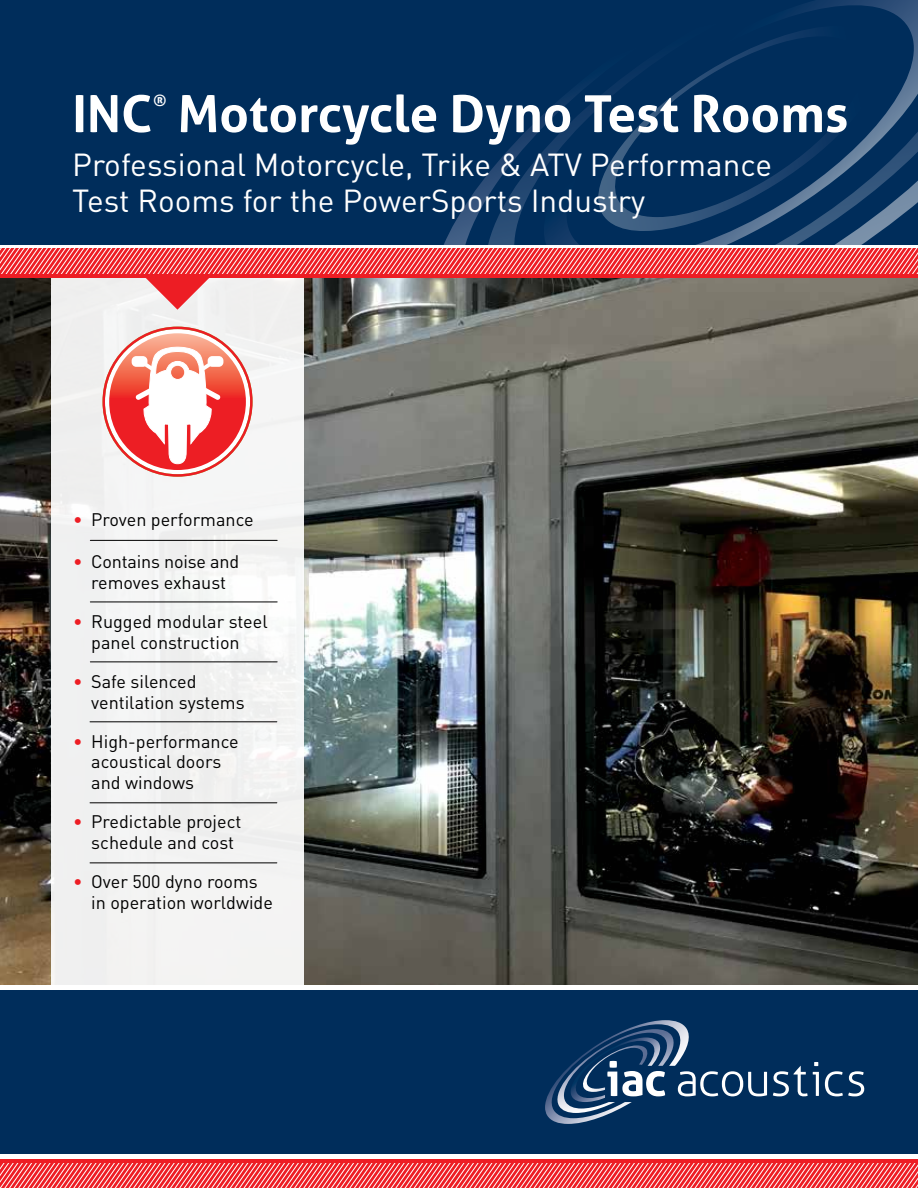
<style>
.page{position:relative;width:918px;height:1188px;background:#fff}
.page>*{position:absolute;margin:0;border:0;box-sizing:border-box;transform-origin:0 0}
.t1{font:700 51px "Aller";color:#fff}
.t2{font:31.5px/36px "DIN Pro";color:#fff}
.t3{font:18px/21px "DIN Pro";color:#000;text-align:center}
.t4{font:700 15.75px "Aller";color:#fff}
.s1{font-weight:700;color:#ed1d24}
</style>
<div class="page">
<div style="left:0;top:0;width:918px;height:245px;background:#002d5b"></div>
<svg style="left:444px;top:177px;width:42px;height:67px"></svg>
<svg style="left:486px;top:114px;width:58px;height:130px"></svg>
<svg style="left:544px;top:0;width:374px;height:244px"></svg>
<svg style="left:598px;top:26px;width:285px;height:205px"></svg>
<div style="left:0;top:989px;width:918px;height:167px;background:#002d5b"></div>
<div style="left:0;top:1159px;width:918px;height:29px;background:#ed1d24"></div>
<svg style="left:0;top:1163px;width:918px;height:25px"></svg>
<div style="left:0;top:1154px;width:918px;height:5px;background:#fff"></div>
<img style="left:0;top:310px;width:918px;height:675px">
<div style="left:51px;top:277px;width:253px;height:710px;background:#f3f3f2"></div>
<svg style="left:104px;top:328px;width:147px;height:147px;fill:#fff"></svg>
<svg style="left:109px;top:333px;width:137px;height:137px;background:#f04b42"></svg>
<div style="left:132px;top:356px;width:15px;height:11px;background:#fff;border-radius:5px"></div>
<svg style="left:208px;top:356px;width:15px;height:11px"></svg>
<svg style="left:135px;top:346px;width:86px;height:118px"></svg>
<hr style="left:0;top:985px;width:918px;height:4px;background:#fff">
<svg style="left:0;top:278px;width:918px;height:32px"></svg>
<div style="left:0;top:249px;width:918px;height:29px;background:#ed1d24"></div>
<svg style="left:0;top:249px;width:918px;height:25px"></svg>
<hr style="left:90px;top:540px;width:187px;height:1px;background:#000">
<hr style="left:90px;top:602px;width:187px;height:1px;background:#000">
<hr style="left:90px;top:662px;width:187px;height:1px;background:#000">
<hr style="left:90px;top:721px;width:187px;height:1px;background:#000">
<hr style="left:90px;top:802px;width:187px;height:1px;background:#000">
<hr style="left:90px;top:862px;width:187px;height:1px;background:#000">
<svg style="left:545px;top:1020px;width:320px;height:104px"></svg>
<h1 class="t1" style="left:72px;top:82px;width:82px">INC</h1>
<p class="t4" style="left:154px;top:91px;width:14px">®</p>
<h1 class="t1" style="left:178px;top:82px;width:672px">Motorcycle Dyno Test Rooms</h1>
<h2 class="t2" style="left:72px;top:145px;width:701px">Professional Motorcycle, Trike &amp; ATV Performance<br>Test Rooms for the PowerSports Industry</h2>
<p class="t3" style="left:73px;top:508px;width:182px"><span class="s1">•</span> Proven performance</p>
<p class="t3" style="left:73px;top:551px;width:167px"><span class="s1">•</span> Contains noise and removes exhaust</p>
<p class="t3" style="left:73px;top:611px;width:196px"><span class="s1">•</span> Rugged modular steel panel construction</p>
<p class="t3" style="left:91px;top:671px;width:155px;text-align:left;text-indent:-18px"><span class="s1">•</span> Safe silenced ventilation systems</p>
<p class="t3" style="left:91px;top:731px;width:149px;line-height:20.2px;text-align:left;text-indent:-18px"><span class="s1">•</span> High-performance acoustical doors and windows</p>
<p class="t3" style="left:73px;top:810px;width:170px"><span class="s1">•</span> Predictable project schedule and cost</p>
<p class="t3" style="left:91px;top:870px;width:183px;text-align:left;text-indent:-18px"><span class="s1">•</span> Over 500 dyno rooms in operation worldwide</p>
</div>
